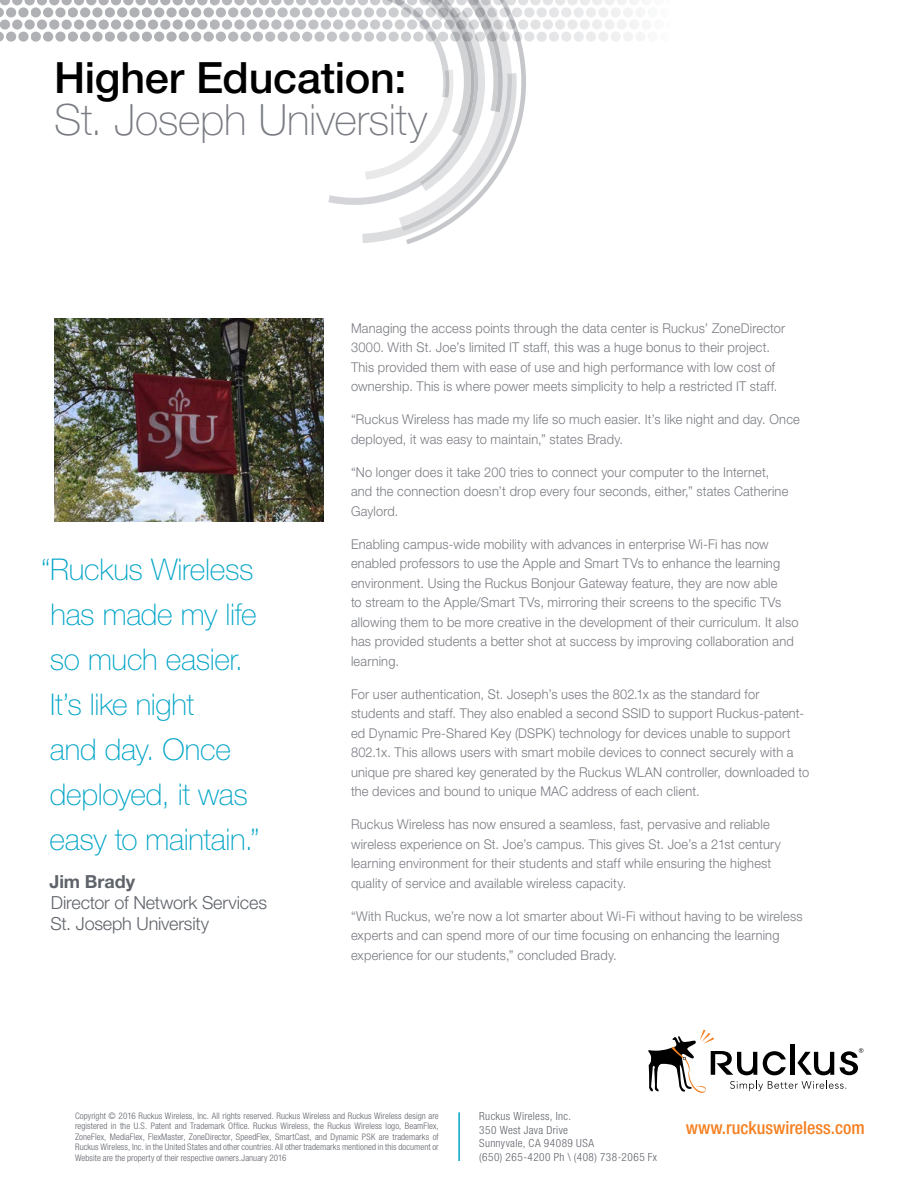
<style>
.page{position:relative;width:918px;height:1188px;background:#fff}
.page>*{position:absolute;margin:0;border:0;box-sizing:border-box;transform-origin:0 0}
.t1{font:100 43.2px "Helvetica Neue LT Std";letter-spacing:-.005em;color:#787b81}
.t2{font:500 43.2px "Helvetica Neue LT Std";letter-spacing:-.005em;color:#000}
.t3{font:100 30px/45px "Helvetica Neue LT Std";letter-spacing:-.01em;color:#00a4c7}
.t4{font:300 18px/21px "Helvetica Neue LT Std";letter-spacing:-.01em;color:#5f636a}
.t5{font:500 condensed 18px "Helvetica Neue LT Std";color:#f58021}
.t6{font:700 18px "Helvetica Neue LT Std";letter-spacing:-.005em;color:#5f636a}
.t7{font:300 13.5px/19.5px "Helvetica Neue LT Std";letter-spacing:.015em;color:#787b81;scale:.95 1}
.t8{font:300 condensed 11.25px/13.5px "Helvetica Neue LT Std";letter-spacing:.035em;color:#5f636a}
.t9{font:300 condensed 9px/10.5px "Helvetica Neue LT Std";letter-spacing:.005em;color:#5f636a;text-align:justify}
</style>
<div class="page">
<svg style="left:648px;top:1030px;width:215px;height:63px"></svg>
<div style="left:0;top:0;width:10px;height:5px;background:#afb1b5"></div>
<div style="left:12px;top:0;width:10px;height:5px;background:#afb1b5"></div>
<svg style="left:24px;top:0;width:11px;height:5px"></svg>
<div style="left:37px;top:0;width:10px;height:5px;background:#afb1b5"></div>
<div style="left:49px;top:0;width:10px;height:5px;background:#afb1b5"></div>
<div style="left:62px;top:0;width:10px;height:5px;background:#afb1b5"></div>
<div style="left:74px;top:0;width:10px;height:5px;background:#afb1b5"></div>
<div style="left:86px;top:0;width:10px;height:5px;background:#afb1b5"></div>
<div style="left:99px;top:0;width:10px;height:5px;background:#afb1b5"></div>
<div style="left:111px;top:0;width:10px;height:5px;background:#afb1b5"></div>
<div style="left:123px;top:0;width:10px;height:5px;background:#afb1b5"></div>
<div style="left:136px;top:0;width:10px;height:5px;background:#afb1b5"></div>
<div style="left:148px;top:0;width:10px;height:5px;background:#afb1b5"></div>
<svg style="left:160px;top:0;width:11px;height:5px"></svg>
<svg style="left:0;top:7px;width:4px;height:10px"></svg>
<svg style="left:6px;top:7px;width:10px;height:10px"></svg>
<svg style="left:18px;top:7px;width:11px;height:10px"></svg>
<svg style="left:31px;top:7px;width:10px;height:10px"></svg>
<svg style="left:43px;top:7px;width:10px;height:10px"></svg>
<svg style="left:55px;top:7px;width:11px;height:10px"></svg>
<svg style="left:68px;top:7px;width:10px;height:10px"></svg>
<svg style="left:80px;top:7px;width:10px;height:10px"></svg>
<svg style="left:92px;top:7px;width:11px;height:10px"></svg>
<svg style="left:105px;top:7px;width:10px;height:10px"></svg>
<svg style="left:117px;top:7px;width:10px;height:10px"></svg>
<svg style="left:129px;top:7px;width:11px;height:10px"></svg>
<svg style="left:142px;top:7px;width:10px;height:10px"></svg>
<svg style="left:154px;top:7px;width:10px;height:10px"></svg>
<svg style="left:166px;top:7px;width:11px;height:10px"></svg>
<svg style="left:0;top:19px;width:10px;height:11px"></svg>
<svg style="left:12px;top:19px;width:10px;height:11px"></svg>
<svg style="left:24px;top:19px;width:11px;height:11px"></svg>
<svg style="left:37px;top:19px;width:10px;height:11px"></svg>
<svg style="left:49px;top:19px;width:10px;height:11px"></svg>
<svg style="left:62px;top:19px;width:10px;height:11px"></svg>
<svg style="left:74px;top:19px;width:10px;height:11px"></svg>
<svg style="left:86px;top:19px;width:10px;height:11px"></svg>
<svg style="left:99px;top:19px;width:10px;height:11px"></svg>
<svg style="left:111px;top:19px;width:10px;height:11px"></svg>
<svg style="left:123px;top:19px;width:10px;height:11px"></svg>
<svg style="left:136px;top:19px;width:10px;height:11px"></svg>
<svg style="left:148px;top:19px;width:10px;height:11px"></svg>
<svg style="left:160px;top:19px;width:11px;height:11px"></svg>
<svg style="left:0;top:32px;width:4px;height:10px"></svg>
<div style="left:6px;top:32px;width:10px;height:10px;background:#afb1b5;border-radius:5px"></div>
<svg style="left:18px;top:32px;width:11px;height:10px"></svg>
<div style="left:31px;top:32px;width:10px;height:10px;background:#afb1b5;border-radius:5px"></div>
<div style="left:43px;top:32px;width:10px;height:10px;background:#afb1b5;border-radius:5px"></div>
<svg style="left:55px;top:32px;width:11px;height:10px"></svg>
<div style="left:68px;top:32px;width:10px;height:10px;background:#afb1b5;border-radius:5px"></div>
<div style="left:80px;top:32px;width:10px;height:10px;background:#afb1b5;border-radius:5px"></div>
<svg style="left:92px;top:32px;width:11px;height:10px"></svg>
<div style="left:105px;top:32px;width:10px;height:10px;background:#afb1b5;border-radius:5px"></div>
<div style="left:117px;top:32px;width:10px;height:10px;background:#afb1b5;border-radius:5px"></div>
<svg style="left:129px;top:32px;width:11px;height:10px"></svg>
<div style="left:142px;top:32px;width:10px;height:10px;background:#afb1b5;border-radius:5px"></div>
<div style="left:154px;top:32px;width:10px;height:10px;background:#afb1b5;border-radius:5px"></div>
<svg style="left:166px;top:32px;width:11px;height:10px"></svg>
<svg style="left:173px;top:0;width:464px;height:243px"></svg>
<hr style="left:458px;top:1112px;width:2px;height:49px;background:#00a4c7">
<img style="left:54px;top:319px;width:270px;height:202px">
<h1 class="t2" style="left:54px;top:51px;width:354px">Higher Education:</h1>
<h1 class="t1" style="left:54px;top:95px;width:375px">St. Joseph University</h1>
<h2 class="t3" style="left:41px;top:546px;width:220px">“Ruckus Wireless has made my life so much easier.<br>It’s like night<br>and day. Once deployed, it was easy to maintain.”</h2>
<h3 class="t6" style="left:49px;top:870px;width:87px">Jim Brady</h3>
<h3 class="t4" style="left:50px;top:891px;width:218px">Director of Network Services<br>St. Joseph University</h3>
<p class="t7" style="left:351px;top:318px;width:459px">Managing the access points through the data center is Ruckus’ ZoneDirector 3000. With St. Joe’s limited IT staff, this was a huge bonus to their project.<br>This provided them with ease of use and high performance with low cost of ownership. This is where power meets simplicity to help a restricted IT staff.</p>
<p class="t7" style="left:351px;top:410px;width:474px">“Ruckus Wireless has made my life so much easier. It’s like night and day. Once deployed, it was easy to maintain,” states Brady.</p>
<p class="t7" style="left:351px;top:462px;width:462px">“No longer does it take 200 tries to connect your computer to the Internet, and the connection doesn’t drop every four seconds, either,” states Catherine<br>Gaylord.</p>
<p class="t7" style="left:351px;top:534px;width:473px">Enabling campus-wide mobility with advances in enterprise Wi-Fi has now enabled professors to use the Apple and Smart TVs to enhance the learning environment. Using the Ruckus Bonjour Gateway feature, they are now able<br>to stream to the Apple/Smart TVs, mirroring their screens to the specific TVs allowing them to be more creative in the development of their curriculum. It also has provided students a better shot at success by improving collaboration and learning.</p>
<p class="t7" style="left:351px;top:684px;width:484px">For user authentication, St. Joseph’s uses the 802.1x as the standard for students and staff. They also enabled a second SSID to support Ruckus-patent&shy;ed Dynamic Pre-Shared Key (DSPK) technology for devices unable to support 802.1x. This allows users with smart mobile devices to connect securely with a unique pre shared key generated by the Ruckus WLAN controller, downloaded to the devices and bound to unique MAC address of each client.</p>
<p class="t7" style="left:351px;top:815px;width:454px">Ruckus Wireless has now ensured a seamless, fast, pervasive and reliable wireless experience on St. Joe’s campus. This gives St. Joe’s a 21st century learning environment for their students and staff while ensuring the highest quality of service and available wireless capacity.</p>
<p class="t7" style="left:351px;top:906px;width:477px">“With Ruckus, we’re now a lot smarter about Wi-Fi without having to be wireless experts and can spend more of our time focusing on enhancing the learning experience for our students,” concluded Brady.</p>
<p class="t9" style="left:75px;top:1110px;width:365px">Copyright © 2016 Ruckus Wireless, Inc. All rights reserved. Ruckus Wireless and Ruckus Wireless design are registered in the U.S. Patent and Trademark Office. Ruckus Wireless, the Ruckus Wireless logo, BeamFlex, ZoneFlex, MediaFlex, FlexMaster, ZoneDirector, SpeedFlex, SmartCast, and Dynamic PSK are trademarks of Ruckus Wireless, Inc. in the United States and other countries. All other trademarks mentioned in this document or Website are the property of their respective owners.January 2016</p>
<p class="t8" style="left:479px;top:1109px;width:179px">Ruckus Wireless, Inc.<br>350 West Java Drive<br>Sunnyvale, CA 94089 USA<br>(650) 265-4200 Ph \ (408) 738-2065 Fx</p>
<h3 class="t5" style="left:686px;top:1117px;width:181px">www.ruckuswireless.com</h3>
</div>
